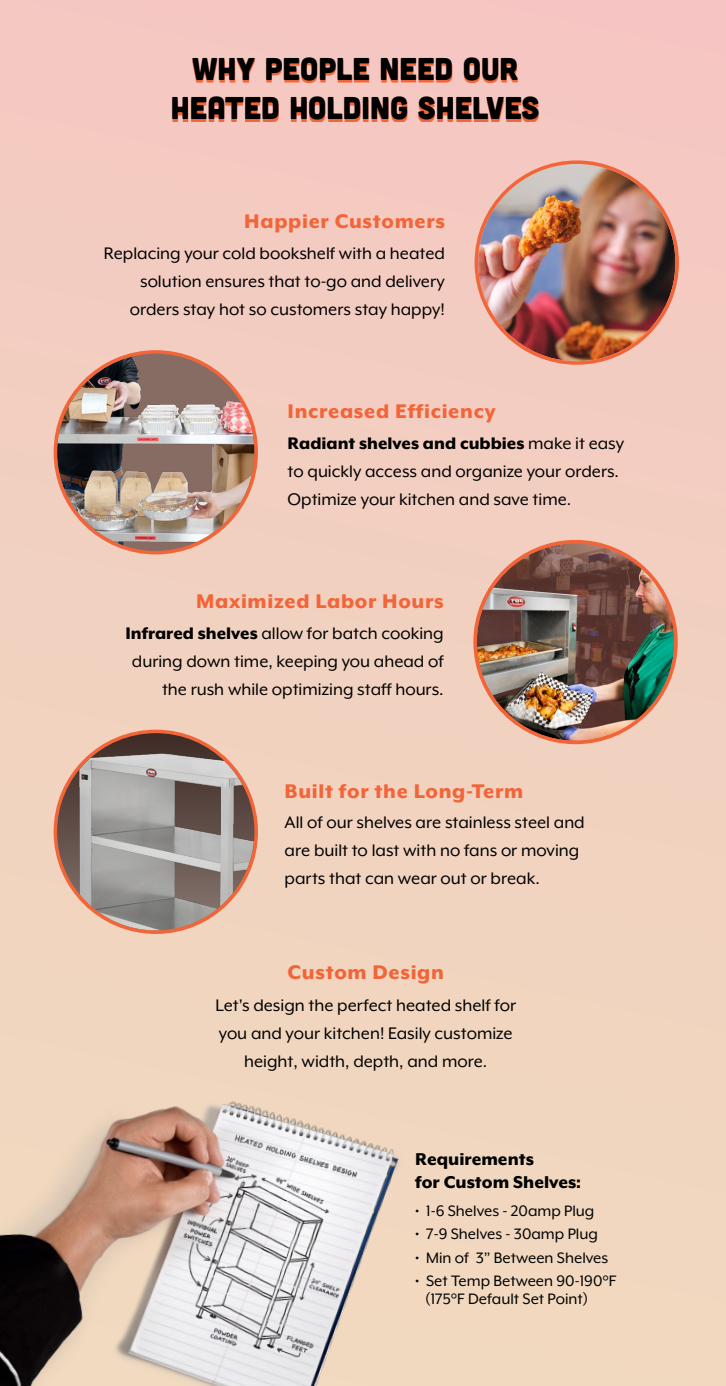
<style>
.page{position:relative;width:726px;height:1386px;background:#f1d1c0}
.page>*{position:absolute;margin:0;border:0;box-sizing:border-box;transform-origin:0 0}
.t1{font:31.5px/39.2px "Cubano";color:#000;text-align:center}
.t2{font:800 22.75px "Mr Eaves XL Mod OT";letter-spacing:.03em;color:#f26539}
.t3{font:800 19.78px/23.6px "Mr Eaves XL Mod OT";color:#000101}
.t4{font:19.25px/28px "Mr Eaves XL Mod OT";color:#000;text-align:right}
.t5{font:17.32px/18.6px "Mr Eaves XL Mod OT";color:#000101}
.s1{font-weight:800}
</style>
<div class="page">
<svg style="left:172px;top:60px;width:366px;height:62px;fill:#f4c5be"></svg>
<img style="left:0;top:1101px;width:399px;height:285px">
<svg style="left:55px;top:352px;width:201px;height:201px"></svg>
<img style="left:57px;top:354px;width:197px;height:197px;border-radius:99px">
<div style="left:54px;top:350px;width:204px;height:204px;border:4px solid #f26539;border-radius:50%"></div>
<img style="left:478px;top:164px;width:197px;height:197px;border-radius:99px">
<div style="left:474px;top:160px;width:205px;height:205px;border:4px solid #f26539;border-radius:50%"></div>
<img style="left:477px;top:543px;width:197px;height:198px;border-radius:99px">
<div style="left:473px;top:540px;width:205px;height:204px;border:4px solid #f26539;border-radius:50%"></div>
<svg style="left:55px;top:731px;width:201px;height:201px"></svg>
<img style="left:57px;top:733px;width:197px;height:197px;border-radius:99px">
<div style="left:54px;top:730px;width:204px;height:204px;border:4px solid #f26539;border-radius:50%"></div>
<h1 class="t1" style="left:171px;top:48px;width:370px">WHY PEOPLE NEED OUR<br>HEATED HOLDING SHELVES</h1>
<p class="t2" style="left:244px;top:208px;width:202px">Happier Customers</p>
<p class="t4" style="left:104px;top:240px;width:342px">Replacing your cold bookshelf with a heated solution ensures that to-go and delivery orders stay hot so customers stay happy!</p>
<p class="t2" style="left:288px;top:398px;width:209px">Increased Efficiency</p>
<p class="t4" style="left:288px;top:429px;width:338px;text-align:left"><span class="s1">Radiant shelves and cubbies</span> make it easy to quickly access and organize your orders.<br>Optimize your kitchen and save time.</p>
<p class="t2" style="left:196px;top:588px;width:249px">Maximized Labor Hours</p>
<p class="t4" style="left:125px;top:619px;width:320px"><span class="s1">Infrared shelves</span> allow for batch cooking during down time, keeping you ahead of the rush while optimizing staff hours.</p>
<p class="t2" style="left:285px;top:778px;width:240px">Built for the Long-Term</p>
<p class="t4" style="left:285px;top:808px;width:302px;text-align:left">All of our shelves are stainless steel and are built to last with no fans or moving parts that can wear out or break.</p>
<p class="t2" style="left:287px;top:959px;width:158px">Custom Design</p>
<p class="t4" style="left:215px;top:991px;width:302px;text-align:center">Let's design the perfect heated shelf for you and your kitchen! Easily customize height, width, depth, and more.</p>
<p class="t3" style="left:415px;top:1147px;width:167px">Requirements<br>for Custom Shelves:</p>
<p class="t5" style="left:415px;top:1202px;width:181px">• 1-6 Shelves - 20amp Plug</p>
<p class="t5" style="left:415px;top:1225px;width:184px">• 7-9 Shelves - 30amp Plug</p>
<p class="t5" style="left:415px;top:1248px;width:195px">• Min of 3” Between Shelves</p>
<p class="t5" style="left:425px;top:1271px;width:193px;text-indent:-10px">• Set Temp Between 90-190°F (175°F Default Set Point)</p>
</div>
